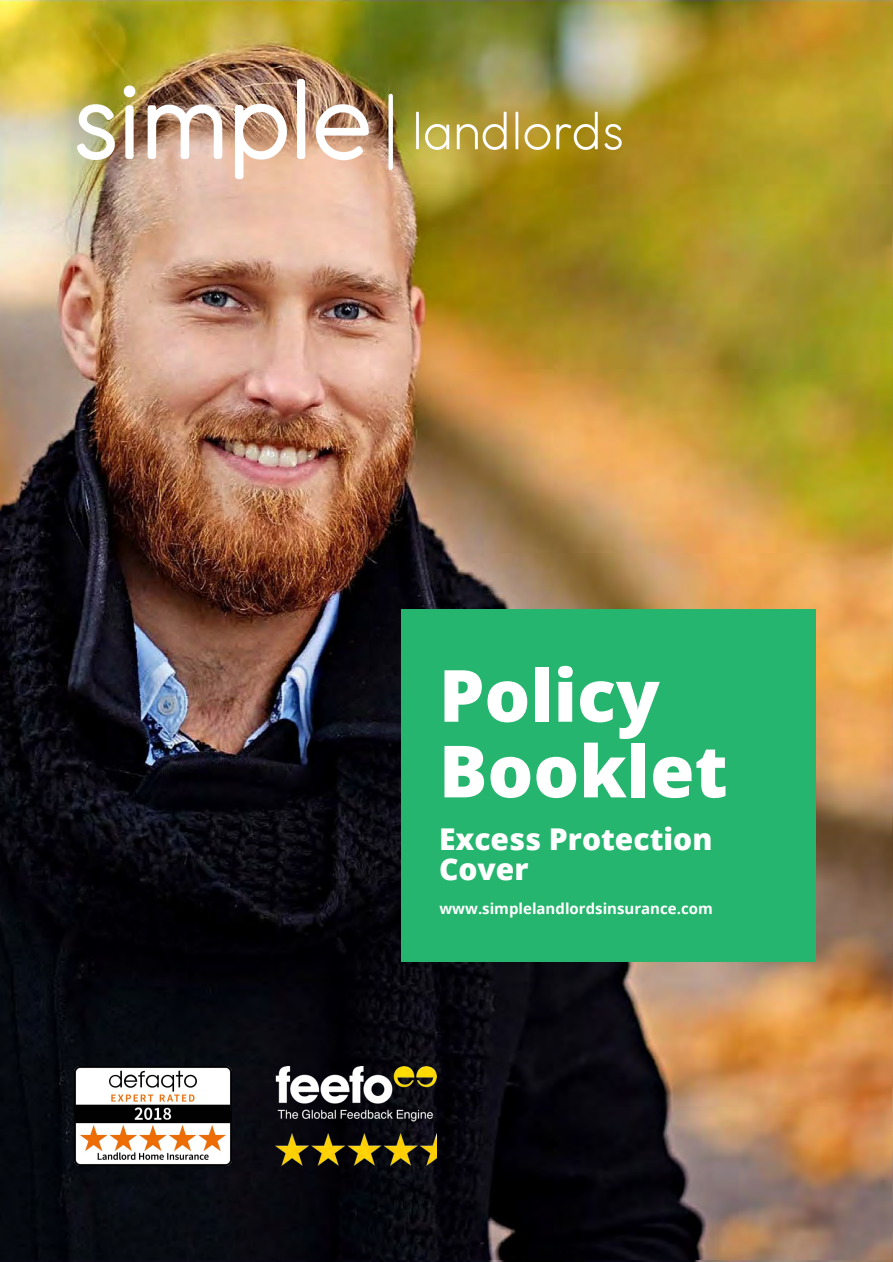
<style>
.page{position:relative;width:893px;height:1262px;background:#fff}
.page>*{position:absolute;margin:0;border:0;box-sizing:border-box;transform-origin:0 0}
.t1{font:800 72px/75.6px "Open Sans";color:#fff}
.t2{font:800 30px/30px "Open Sans";color:#fff}
.t3{font:700 15px "Open Sans";color:#fff}
</style>
<div class="page">
<img style="left:0;top:0;width:891px;height:1259px">
<img style="left:73px;top:74px;width:550px;height:112px">
<div style="left:401px;top:609px;width:415px;height:353px;background:#26b56e"></div>
<img style="left:75px;top:1066px;width:156px;height:99px">
<img style="left:276px;top:1066px;width:160px;height:99px">
<h1 class="t1" style="left:439px;top:654px;width:290px">Policy<br>Booklet</h1>
<h2 class="t2" style="left:439px;top:822px;width:275px">Excess Protection<br>Cover</h2>
<p class="t3" style="left:439px;top:897px;width:275px">www.simplelandlordsinsurance.com</p>
</div>
